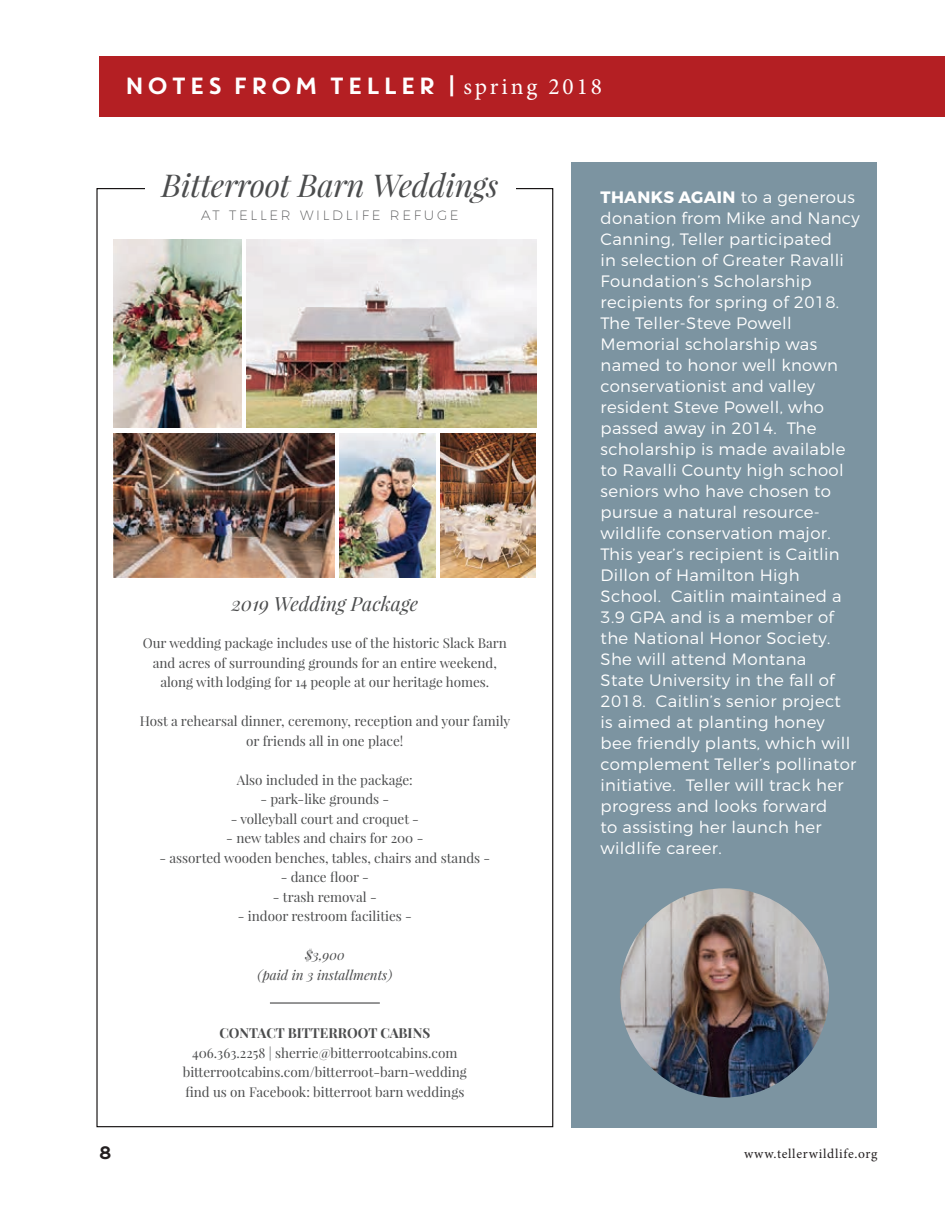
<style>
.page{position:relative;width:945px;height:1215px;background:#fff}
.page>*{position:absolute;margin:0;border:0;box-sizing:border-box;transform-origin:0 0}
.t1{font:italic 31.5px "Playfair Display";letter-spacing:-.01em;color:#4b4c4d}
.t2{font:23.4px "Core Circus";color:#fff}
.t3{font:italic 19.5px "Playfair Display";color:#4b4c4d}
.t4{font:18px "Core Circus";color:#231f20}
.t5{font:300 16.5px/21px "Montserrat";letter-spacing:.02em;color:#fff}
.t6{font:13.5px/19.5px "Playfair Display";color:#4b4c4d;text-align:center}
.t7{font:italic 13.5px/19.5px "Playfair Display";color:#4b4c4d;text-align:center}
.t8{font:700 13.5px "Playfair Display SC";color:#4b4c4d}
.t9{font:13.5px "Minion Pro";letter-spacing:.05em;color:#231f20}
.t10{font:200 13.5px "Montserrat";letter-spacing:.2em;color:#4b4c4d}
.s1{font-family:"Minion Pro"}
.s2{font-weight:700}
</style>
<div class="page">
<div style="left:99px;top:56px;width:833px;height:61px;background:#b41f23"></div>
<div style="left:932px;top:56px;width:13px;height:61px;background:#b41f23"></div>
<div style="left:572px;top:162px;width:306px;height:965px;background:#7c94a1"></div>
<img style="left:340px;top:434px;width:96px;height:144px">
<img style="left:247px;top:239px;width:289px;height:189px">
<img style="left:113px;top:434px;width:221px;height:144px">
<img style="left:440px;top:434px;width:96px;height:144px">
<img style="left:113px;top:239px;width:129px;height:189px">
<hr style="left:270px;top:1002px;width:110px;height:2px;background:#3e3e3f">
<img style="left:620px;top:888px;width:209px;height:210px;border-radius:105px">
<h2 class="t2" style="left:123px;top:70px;width:480px">NOTES FROM TELLER | <span class="s1">spring 2018</span></h2>
<h1 class="t1" style="left:162px;top:164px;width:338px">Bitterroot Barn Weddings</h1>
<p class="t10" style="left:201px;top:207px;width:259px">AT TELLER WILDLIFE REFUGE</p>
<p class="t3" style="left:232px;top:591px;width:188px">2019 Wedding Package</p>
<p class="t6" style="left:143px;top:634px;width:366px">Our wedding package includes use of the historic Slack Barn and acres of surrounding grounds for an entire weekend, along with lodging for 14 people at our heritage homes.</p>
<p class="t6" style="left:140px;top:712px;width:372px">Host a rehearsal dinner, ceremony, reception and your family or friends all in one place!</p>
<p class="t6" style="left:237px;top:770px;width:177px">Also included in the package:</p>
<p class="t6" style="left:260px;top:790px;width:131px">- park-like grounds -</p>
<p class="t6" style="left:231px;top:809px;width:190px">- volleyball court and croquet -</p>
<p class="t6" style="left:226px;top:828px;width:199px">- new tables and chairs for 200 -</p>
<p class="t6" style="left:159px;top:848px;width:332px">- assorted wooden benches, tables, chairs and stands -</p>
<p class="t6" style="left:281px;top:867px;width:90px">- dance floor -</p>
<p class="t6" style="left:273px;top:887px;width:105px">- trash removal -</p>
<p class="t6" style="left:238px;top:906px;width:176px">- indoor restroom facilities -</p>
<p class="t7" style="left:258px;top:945px;width:136px">$3,900<br>(paid in 3 installments)</p>
<p class="t8" style="left:219px;top:1025px;width:212px">CONTACT BITTERROOT CABINS</p>
<p class="t6" style="left:183px;top:1043px;width:286px">406.363.2258 | sherrie@bitterrootcabins.com bitterrootcabins.com/bitterroot-barn-wedding find us on Facebook: bitterroot barn weddings</p>
<p class="t5" style="left:601px;top:186px;width:261px"><span class="s2">THANKS AGAIN</span> to a generous donation from Mike and Nancy<br>Canning, Teller participated<br>in selection of Greater Ravalli<br>Foundation’s Scholarship recipients for spring of 2018.<br>The Teller-Steve Powell<br>Memorial scholarship was named to honor well known conservationist and valley resident Steve Powell, who passed away in 2014. The scholarship is made available to Ravalli County high school seniors who have chosen to pursue a natural resource&shy;wildlife conservation major.<br>This year’s recipient is Caitlin<br>Dillon of Hamilton High<br>School. Caitlin maintained a<br>3.9 GPA and is a member of the National Honor Society.<br>She will attend Montana<br>State University in the fall of<br>2018. Caitlin’s senior project<br>is aimed at planting honey bee friendly plants, which will complement Teller’s pollinator initiative. Teller will track her progress and looks forward<br>to assisting her launch her wildlife career.</p>
<p class="t4" style="left:98px;top:1140px;width:17px">8</p>
<p class="t9" style="left:744px;top:1144px;width:135px">www.tellerwildlife.org</p>
</div>
